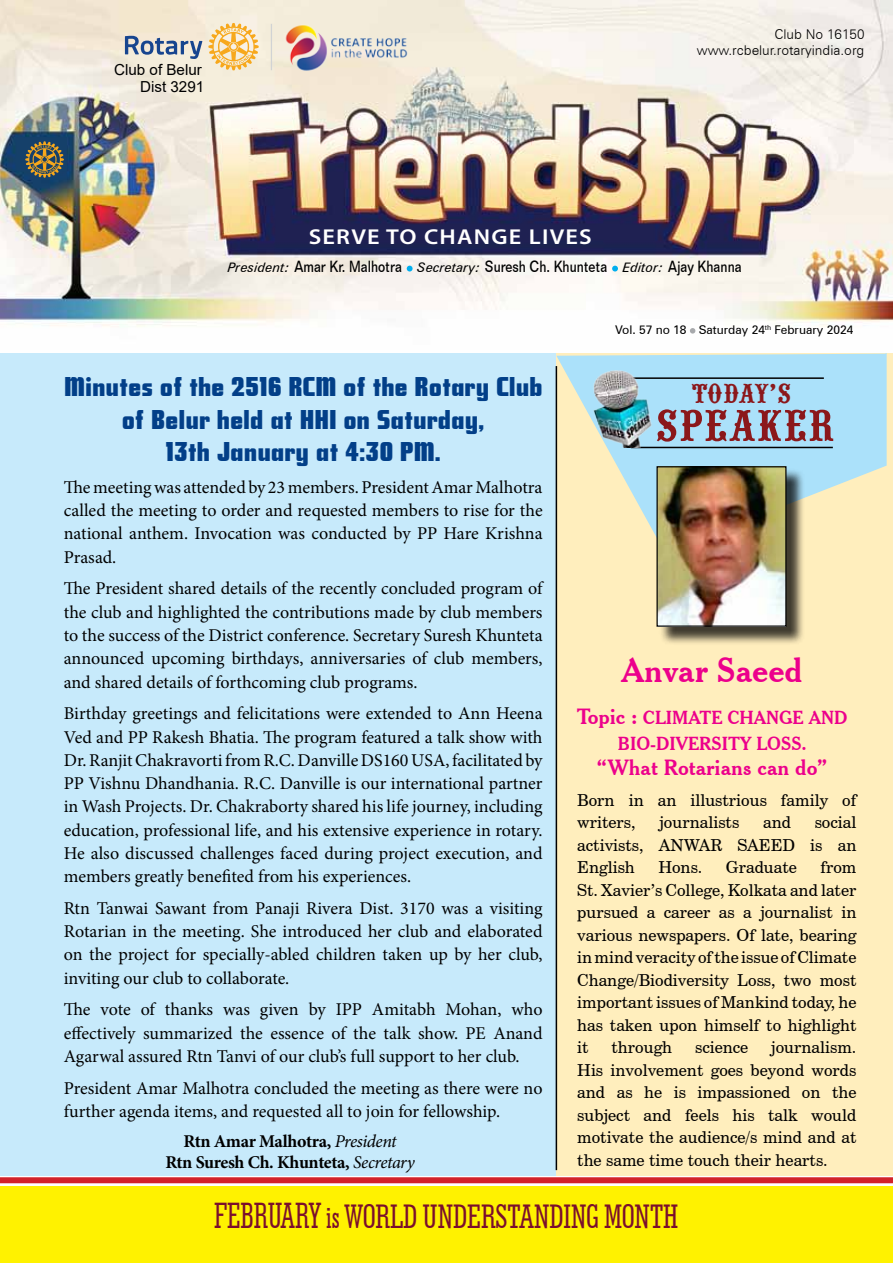
<style>
.page{position:relative;width:893px;height:1263px;background:#fff}
.page>*{position:absolute;margin:0;border:0;box-sizing:border-box;transform-origin:0 0}
.t1{font:46.5px "URW Wood Typ D";letter-spacing:.03em;color:#8b181b;scale:1.12 1}
.t2{font:500 condensed 34.2px "Geometric Slab 703 BT";color:#7a0f2d;scale:.82 1}
.t3{font:33px "Cheltenham BT Bold Headline";color:#ec008c}
.t4{font:28.5px "URW Wood Typ D";color:#8b181b;scale:1.12 1}
.t5{font:27px/32.4px "National Debt";color:#023f88;text-align:center}
.t6{font:600 21.6px "Myriad Pro";letter-spacing:.05em;color:#fff;scale:1.13 1}
.t7{font:21px "Cheltenham BT Bold Headline";color:#ec008c}
.t8{font:18px/23.2px "Minion Pro";letter-spacing:-.005em;color:#000;text-align:justify}
.t9{font:700 18px/21px "Minion Pro";letter-spacing:-.025em;color:#000;text-align:center}
.t10{font:18px/25.2px "Cheltenham BT Bold Headline";color:#ec008c;text-align:center}
.t11{font:16.5px/22.5px "Century Schoolbook BT";color:#000;text-align:justify}
.t12{font:500 15.75px "Folio BT";color:#000;scale:.8 1}
.t13{font:15.15px/16.4px "Arial";color:#000;text-align:right}
.t14{font:300 13.5px/16.5px "Zurich BT";color:#000;text-align:right}
.t15{font:12px "Zurich BT";color:#000}
.s1{font-family:"Zurich BT";font-weight:400;font-style:italic;font-size:13.05px}
.s2{font-weight:400;font-style:italic}
.s3{font-size:21px}
.s4{font-size:36.75px}
.s5{font-size:33.75px}
</style>
<div class="page">
<div style="left:0;top:1177px;width:893px;height:6px;background:#d2232a"></div>
<img style="left:0;top:0;width:893px;height:332px">
<svg style="left:690px;top:328px;width:5px;height:6px"></svg>
<svg style="left:407px;top:266px;width:6px;height:5px"></svg>
<svg style="left:612px;top:266px;width:6px;height:5px"></svg>
<svg style="left:25px;top:141px;width:39px;height:37px"></svg>
<img style="left:284px;top:24px;width:125px;height:47px">
<svg style="left:125px;top:36px;width:77px;height:23px;background:#a7b1be"></svg>
<svg style="left:208px;top:23px;width:51px;height:47px;background:#f6d292"></svg>
<hr style="left:271px;top:24px;width:1px;height:46px;background:#d1d3d4">
<div style="left:0;top:1186px;width:893px;height:77px;background:#fff200"></div>
<div style="left:0;top:353px;width:893px;height:823px;background:#c7eafb"></div>
<div style="left:556px;top:354px;width:337px;height:822px;background:#ffeebd"></div>
<svg style="left:556px;top:353px;width:331px;height:199px;fill:#abe1fa"></svg>
<hr style="left:633px;top:377px;width:191px;height:2px;background:#000">
<hr style="left:631px;top:447px;width:202px;height:1px;background:#000">
<img style="left:585px;top:369px;width:68px;height:78px">
<hr style="left:556px;top:366px;width:1px;height:804px;background:#000">
<div style="left:659px;top:468px;width:146px;height:178px;background:#000;opacity:.75"></div>
<img style="left:658px;top:468px;width:126px;height:157px">
<div style="left:656px;top:466px;width:130px;height:161px;border:1px solid #000"></div>
<p class="t13" style="left:114px;top:62px;width:92px">Club of Belur<br>Dist 3291</p>
<p class="t14" style="left:697px;top:26px;width:169px">Club No 16150 www.rcbelur.rotaryindia.org</p>
<p class="t6" style="left:309px;top:222px;width:252px">SERVE TO CHANGE LIVES</p>
<p class="t12" style="left:228px;top:256px;width:644px"><span class="s1">President:</span> Amar Kr. Malhotra <span class="s1">Secretary:</span> Suresh Ch. Khunteta <span class="s1">Editor:</span> Ajay Khanna</p>
<p class="t15" style="left:615px;top:322px;width:240px">Vol. 57 no 18 Saturday 24<sup>th</sup> February 2024</p>
<h3 class="t5" style="left:64px;top:371px;width:480px">Minutes of the 2516 RCM of the Rotary Club of Belur held at HHI on Saturday,<br>13th January at 4:30 PM.</h3>
<p class="t8" style="left:64px;top:476px;width:480px">The meeting was attended by 23 members. President Amar Malhotra called the meeting to order and requested members to rise for the national anthem. Invocation was conducted by PP Hare Krishna Prasad.</p>
<p class="t8" style="left:64px;top:577px;width:480px">The President shared details of the recently concluded program of the club and highlighted the contributions made by club members to the success of the District conference. Secretary Suresh Khunteta announced upcoming birthdays, anniversaries of club members, and shared details of forthcoming club programs.</p>
<p class="t8" style="left:64px;top:702px;width:480px">Birthday greetings and felicitations were extended to Ann Heena Ved and PP Rakesh Bhatia. The program featured a talk show with Dr. Ranjit Chakravorti from R.C. Danville DS160 USA, facilitated by PP Vishnu Dhandhania. R.C. Danville is our international partner in Wash Projects. Dr. Chakraborty shared his life journey, including education, professional life, and his extensive experience in rotary.<br>He also discussed challenges faced during project execution, and members greatly benefited from his experiences.</p>
<p class="t8" style="left:64px;top:896px;width:480px">Rtn Tanwai Sawant from Panaji Rivera Dist. 3170 was a visiting Rotarian in the meeting. She introduced her club and elaborated on the project for specially-abled children taken up by her club, inviting our club to collaborate.</p>
<p class="t8" style="left:64px;top:998px;width:480px">The vote of thanks was given by IPP Amitabh Mohan, who effectively summarized the essence of the talk show. PE Anand Agarwal assured Rtn Tanvi of our club’s full support to her club.</p>
<p class="t8" style="left:64px;top:1076px;width:480px">President Amar Malhotra concluded the meeting as there were no further agenda items, and requested all to join for fellowship.</p>
<p class="t9" style="left:166px;top:1131px;width:251px">Rtn Amar Malhotra, <span class="s2">President<br></span>Rtn Suresh Ch. Khunteta, <span class="s2">Secretary</span></p>
<h3 class="t4" style="left:692px;top:377px;width:90px">TODAY’S</h3>
<h1 class="t1" style="left:656px;top:400px;width:161px">SPEAKER</h1>
<h3 class="t3" style="left:622px;top:650px;width:183px">Anvar Saeed</h3>
<p class="t10" style="left:577px;top:705px;width:272px"><span class="s3">Topic :</span> Climate Change and<br>Bio-diversity Loss.</p>
<p class="t7" style="left:597px;top:754px;width:232px">“What Rotarians can do”</p>
<p class="t11" style="left:577px;top:788px;width:281px">Born in an illustrious family of writers,</p>
<p class="t11" style="left:577px;top:811px;width:281px;text-indent:237px">social activists, ANWAR SAEED is an English</p>
<p class="t11" style="left:659px;top:811px;width:81px">journalists</p>
<p class="t11" style="left:763px;top:811px;width:29px">and</p>
<p class="t11" style="left:658px;top:856px;width:46px">Hons.</p>
<p class="t11" style="left:726px;top:856px;width:73px">Graduate</p>
<p class="t11" style="left:577px;top:856px;width:281px;text-indent:243px">from St. Xavier’s College, Kolkata and later pursued a career as a journalist in various newspapers. Of late, bearing in mind veracity of the issue of Climate Change/Biodiversity Loss, two most important issues of Mankind today, he has taken upon himself to highlight it</p>
<p class="t11" style="left:577px;top:1036px;width:281px;text-indent:194px">journalism.<br>His involvement goes beyond words and as he is impassioned on the subject and feels his talk would motivate the audience/s mind and at the same time touch their hearts.</p>
<p class="t11" style="left:611px;top:1036px;width:62px">through</p>
<p class="t11" style="left:695px;top:1036px;width:55px">science</p>
<h2 class="t2" style="left:214px;top:1195px;width:567px"><span class="s4">FEBRUARY</span> <span class="s5">IS</span> WORLD UNDERSTANDING MONTH</h2>
</div>
